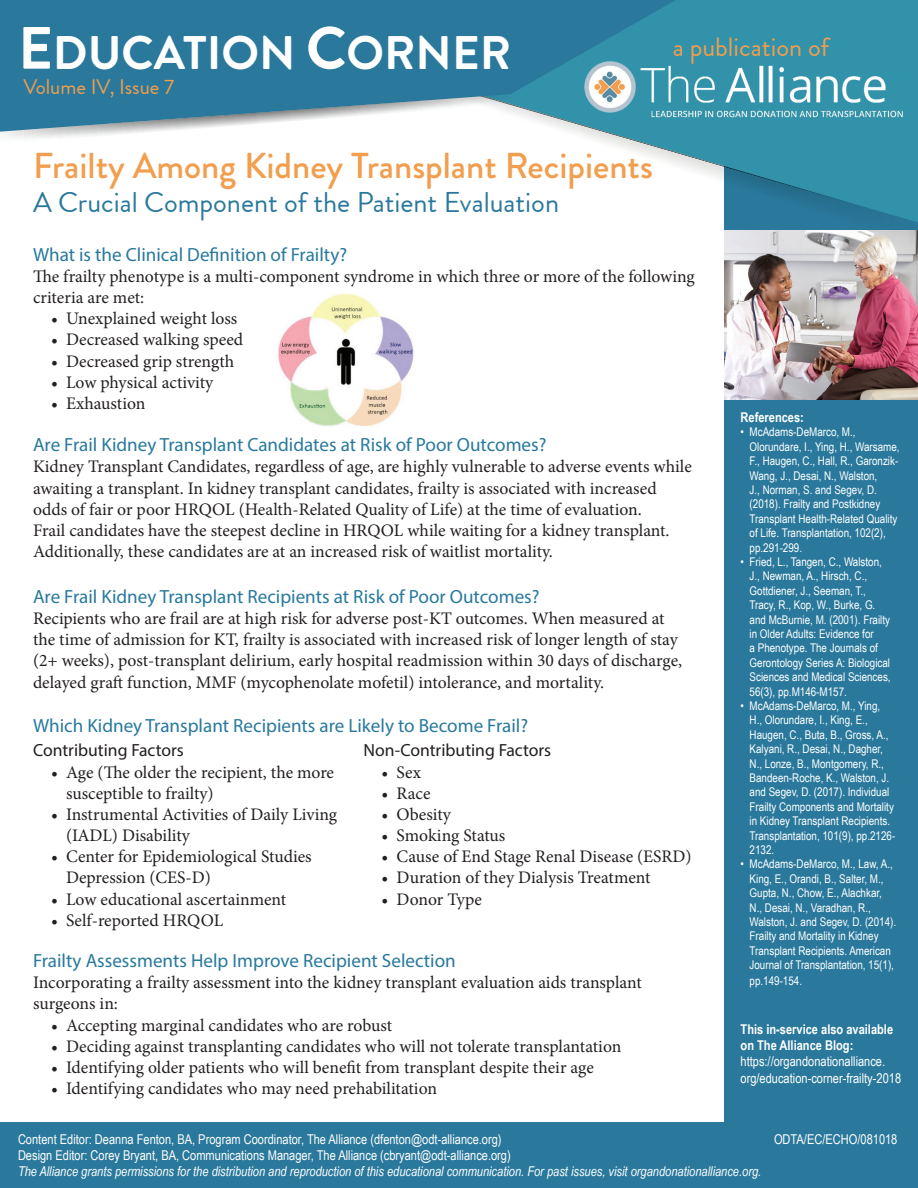
<style>
.page{position:relative;width:918px;height:1188px;background:#fff}
.page>*{position:absolute;margin:0;border:0;box-sizing:border-box;transform-origin:0 0}
.t1{font:700 47.1px "Brandon Grotesque";color:#fff}
.t2{font:500 36px "Brandon Grotesque";color:#f19e4e}
.t3{font:28.5px "Brandon Grotesque";color:#29789c}
.t4{font:26.4px "Brandon Grotesque";color:#f19e4e}
.t5{font:21px "Brandon Grotesque";color:#f19e4e}
.t6{font:19.05px "Myriad Pro";color:#28799d}
.t7{font:17.7px/21.1px "Minion Pro";color:#231f20}
.t8{font:17.7px "Myriad Pro";color:#231f20}
.t9{font:13.5px/16.2px "Arial Narrow";color:#fff}
.t10{font:italic 13.5px "Arial Narrow";color:#fff}
.t11{font:700 13.5px/16.2px "Arial Narrow";color:#fff}
.t12{font:12px/14.4px "Arial Narrow";color:#fff}
.s1{font-size:59.55px}
</style>
<div class="page">
<div style="left:724px;top:121px;width:194px;height:1067px;background:#2a799c"></div>
<svg style="left:577px;top:0;width:341px;height:231px"></svg>
<svg style="left:0;top:0;width:676px;height:132px;background:#2e7d9e"></svg>
<svg style="left:0;top:94px;width:522px;height:44px"></svg>
<img style="left:636px;top:60px;width:269px;height:61px">
<img style="left:582px;top:61px;width:58px;height:52px">
<div style="left:0;top:1122px;width:724px;height:66px;background:#2a799c"></div>
<img style="left:724px;top:231px;width:194px;height:168px">
<img style="left:278px;top:293px;width:136px;height:134px">
<h1 class="t1" style="left:18px;top:20px;width:495px"><span class="s1">E</span>DUCATION <span class="s1">C</span>ORNER</h1>
<p class="t5" style="left:23px;top:74px;width:152px">Volume IV, Issue 7</p>
<h3 class="t4" style="left:673px;top:30px;width:158px">a publication of</h3>
<h2 class="t2" style="left:33px;top:140px;width:621px">Frailty Among Kidney Transplant Recipients</h2>
<h3 class="t3" style="left:33px;top:184px;width:528px">A Crucial Component of the Patient Evaluation</h3>
<p class="t6" style="left:33px;top:243px;width:316px">What is the Clinical Definition of Frailty?</p>
<p class="t7" style="left:33px;top:266px;width:663px">The frailty phenotype is a multi-component syndrome in which three or more of the following criteria are met:</p>
<p class="t7" style="left:51px;top:308px;width:188px">• Unexplained weight loss</p>
<p class="t7" style="left:51px;top:329px;width:194px">• Decreased walking speed</p>
<p class="t7" style="left:51px;top:350px;width:185px">• Decreased grip strength</p>
<p class="t7" style="left:51px;top:372px;width:164px">• Low physical activity</p>
<p class="t7" style="left:51px;top:393px;width:96px">• Exhaustion</p>
<p class="t6" style="left:33px;top:433px;width:515px">Are Frail Kidney Transplant Candidates at Risk of Poor Outcomes?</p>
<p class="t7" style="left:33px;top:456px;width:660px">Kidney Transplant Candidates, regardless of age, are highly vulnerable to adverse events while awaiting a transplant. In kidney transplant candidates, frailty is associated with increased odds of fair or poor HRQOL (Health-Related Quality of Life) at the time of evaluation.<br>Frail candidates have the steepest decline in HRQOL while waiting for a kidney transplant.<br>Additionally, these candidates are at an increased risk of waitlist mortality.</p>
<p class="t6" style="left:33px;top:585px;width:508px">Are Frail Kidney Transplant Recipients at Risk of Poor Outcomes?</p>
<p class="t7" style="left:33px;top:608px;width:651px">Recipients who are frail are at high risk for adverse post-KT outcomes. When measured at the time of admission for KT, frailty is associated with increased risk of longer length of stay (2+ weeks), post-transplant delirium, early hospital readmission within 30 days of discharge, delayed graft function, MMF (mycophenolate mofetil) intolerance, and mortality.</p>
<p class="t6" style="left:33px;top:714px;width:497px">Which Kidney Transplant Recipients are Likely to Become Frail?</p>
<p class="t8" style="left:33px;top:740px;width:152px">Contributing Factors</p>
<p class="t7" style="left:66px;top:761px;width:270px;text-indent:-15px">• Age (The older the recipient, the more susceptible to frailty)</p>
<p class="t7" style="left:66px;top:804px;width:273px;text-indent:-15px">• Instrumental Activities of Daily Living (IADL) Disability</p>
<p class="t7" style="left:66px;top:846px;width:247px;text-indent:-15px">• Center for Epidemiological Studies<br>Depression (CES-D)</p>
<p class="t7" style="left:51px;top:888px;width:237px">• Low educational ascertainment</p>
<p class="t7" style="left:51px;top:910px;width:174px">• Self-reported HRQOL</p>
<p class="t8" style="left:364px;top:740px;width:189px">Non-Contributing Factors</p>
<p class="t7" style="left:382px;top:761px;width:41px">• Sex</p>
<p class="t7" style="left:382px;top:783px;width:50px">• Race</p>
<p class="t7" style="left:382px;top:804px;width:71px">• Obesity</p>
<p class="t7" style="left:382px;top:825px;width:125px">• Smoking Status</p>
<p class="t7" style="left:382px;top:846px;width:311px">• Cause of End Stage Renal Disease (ESRD)</p>
<p class="t7" style="left:382px;top:867px;width:270px">• Duration of they Dialysis Treatment</p>
<p class="t7" style="left:382px;top:888px;width:102px">• Donor Type</p>
<p class="t6" style="left:33px;top:949px;width:424px">Frailty Assessments Help Improve Recipient Selection</p>
<p class="t7" style="left:33px;top:972px;width:610px">Incorporating a frailty assessment into the kidney transplant evaluation aids transplant surgeons in:</p>
<p class="t7" style="left:51px;top:1014px;width:343px">• Accepting marginal candidates who are robust</p>
<p class="t7" style="left:51px;top:1036px;width:572px">• Deciding against transplanting candidates who will not tolerate transplantation</p>
<p class="t7" style="left:51px;top:1057px;width:544px">• Identifying older patients who will benefit from transplant despite their age</p>
<p class="t7" style="left:51px;top:1078px;width:388px">• Identifying candidates who may need prehabilitation</p>
<p class="t11" style="left:741px;top:409px;width:65px">References:</p>
<p class="t12" style="left:750px;top:425px;width:152px;text-indent:-9px">• McAdams-DeMarco, M.,<br>Olorundare, I., Ying, H., Warsame,<br>F., Haugen, C., Hall, R., Garonzik-<br>Wang, J., Desai, N., Walston,<br>J., Norman, S. and Segev, D. (2018). Frailty and Postkidney<br>Transplant Health-Related Quality of Life. Transplantation, 102(2), pp.291-299.</p>
<p class="t12" style="left:750px;top:554px;width:143px;text-indent:-9px">• Fried, L., Tangen, C., Walston,<br>J., Newman, A., Hirsch, C.,<br>Gottdiener, J., Seeman, T.,<br>Tracy, R., Kop, W., Burke, G. and McBurnie, M. (2001). Frailty in Older Adults: Evidence for<br>a Phenotype. The Journals of<br>Gerontology Series A: Biological<br>Sciences and Medical Sciences,<br>56(3), pp.M146-M157.</p>
<p class="t12" style="left:750px;top:698px;width:147px;text-indent:-9px">• McAdams-DeMarco, M., Ying,<br>H., Olorundare, I., King, E.,<br>Haugen, C., Buta, B., Gross, A.,<br>Kalyani, R., Desai, N., Dagher,<br>N., Lonze, B., Montgomery, R.,<br>Bandeen-Roche, K., Walston, J. and Segev, D. (2017). Individual<br>Frailty Components and Mortality in Kidney Transplant Recipients.<br>Transplantation, 101(9), pp.2126-<br>2132.</p>
<p class="t12" style="left:750px;top:857px;width:148px;text-indent:-9px">• McAdams-DeMarco, M., Law, A.,<br>King, E., Orandi, B., Salter, M.,<br>Gupta, N., Chow, E., Alachkar,<br>N., Desai, N., Varadhan, R.,<br>Walston, J. and Segev, D. (2014).<br>Frailty and Mortality in Kidney<br>Transplant Recipients. American<br>Journal of Transplantation, 15(1),</p>
<p class="t12" style="left:750px;top:974px;width:54px">pp.149-154.</p>
<p class="t11" style="left:741px;top:1021px;width:154px">This in-service also available on The Alliance Blog:</p>
<p class="t9" style="left:741px;top:1053px;width:162px">https://organdonationalliance. org/education-corner-frailty-2018</p>
<p class="t9" style="left:18px;top:1130px;width:485px">Content Editor: Deanna Fenton, BA, Program Coordinator, The Alliance (dfenton@odt-alliance.org)</p>
<p class="t9" style="left:774px;top:1130px;width:125px">ODTA/EC/ECHO/081018</p>
<p class="t9" style="left:18px;top:1147px;width:494px">Design Editor: Corey Bryant, BA, Communications Manager, The Alliance (cbryant@odt-alliance.org)</p>
<p class="t10" style="left:18px;top:1162px;width:745px">The Alliance grants permissions for the distribution and reproduction of this educational communication. For past issues, visit organdonationalliance.org.</p>
</div>
